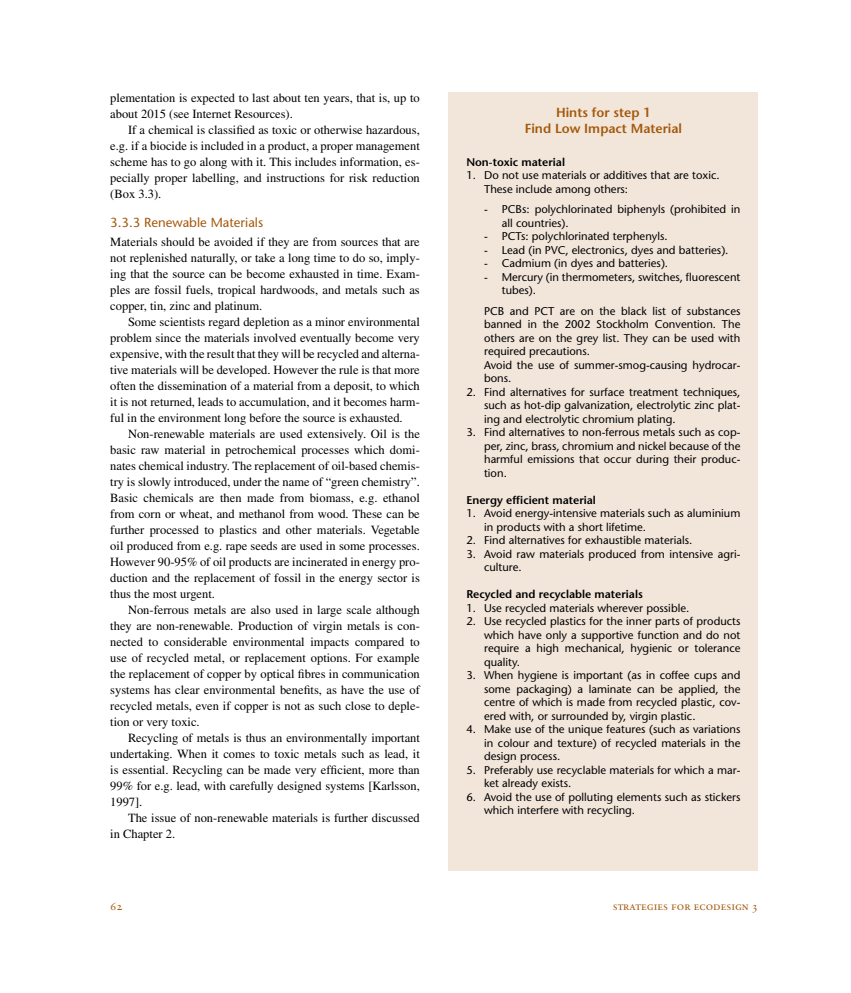
<style>
.page{position:relative;width:851px;height:993px;background:#fff}
.page>*{position:absolute;margin:0;border:0;box-sizing:border-box;transform-origin:0 0}
.t1{font:600 13.12px/16px "Stone Sans";color:#a5590c;text-align:center}
.t2{font:13.12px "Stone Sans";color:#a5590c}
.t3{font:12.5px/16px "Times";color:#000;text-align:justify}
.t4{font:11.25px/13.5px "Stone Sans";color:#000}
.t5{font:600 11.25px "Stone Sans";color:#000}
.t6{font:11.25px "Sabon Roman SC";color:#a5590c}
</style>
<div class="page">
<div style="left:448px;top:92px;width:310px;height:778px;background:#f2e6db"></div>
<p class="t3" style="left:110px;top:89px;width:311px">plementation is expected to last about ten years, that is, up to about 2015 (see Internet Resources).</p>
<p class="t3" style="left:110px;top:121px;width:311px;text-indent:18px">If a chemical is classified as toxic or otherwise hazardous, e.g. if a biocide is included in a product, a proper management scheme has to go along with it. This includes information, es&shy;pecially proper labelling, and instructions for risk reduction (Box 3.3).</p>
<p class="t2" style="left:110px;top:215px;width:154px">3.3.3 Renewable Materials</p>
<p class="t3" style="left:110px;top:233px;width:311px">Materials should be avoided if they are from sources that are not replenished naturally, or take a long time to do so, imply&shy;ing that the source can be become exhausted in time. Exam&shy;ples are fossil fuels, tropical hardwoods, and metals such as copper, tin, zinc and platinum.</p>
<p class="t3" style="left:110px;top:313px;width:311px;text-indent:18px">Some scientists regard depletion as a minor environmental problem since the materials involved eventually become very expensive, with the result that they will be recycled and alterna&shy;tive materials will be developed. However the rule is that more often the dissemination of a material from a deposit, to which it is not returned, leads to accumulation, and it becomes harm&shy;ful in the environment long before the source is exhausted.</p>
<p class="t3" style="left:110px;top:425px;width:311px;text-indent:18px">Non-renewable materials are used extensively. Oil is the basic raw material in petrochemical processes which domi&shy;nates chemical industry. The replacement of oil-based chemis&shy;try is slowly introduced, under the name of “green chemistry”.<br>Basic chemicals are then made from biomass, e.g. ethanol from corn or wheat, and methanol from wood. These can be further processed to plastics and other materials. Vegetable oil produced from e.g. rape seeds are used in some processes.<br>However 90-95% of oil products are incinerated in energy pro&shy;duction and the replacement of fossil in the energy sector is thus the most urgent.</p>
<p class="t3" style="left:110px;top:601px;width:311px;text-indent:18px">Non-ferrous metals are also used in large scale although they are non-renewable. Production of virgin metals is con&shy;nected to considerable environmental impacts compared to use of recycled metal, or replacement options. For example the replacement of copper by optical fibres in communication systems has clear environmental benefits, as have the use of recycled metals, even if copper is not as such close to deple&shy;tion or very toxic.</p>
<p class="t3" style="left:110px;top:729px;width:311px;text-indent:18px">Recycling of metals is thus an environmentally important undertaking. When it comes to toxic metals such as lead, it is essential. Recycling can be made very efficient, more than 99% for e.g. lead, with carefully designed systems [Karlsson, 1997].</p>
<p class="t3" style="left:110px;top:809px;width:311px;text-indent:18px">The issue of non-renewable materials is further discussed in Chapter 2.</p>
<p class="t1" style="left:524px;top:104px;width:159px">Hints for step 1<br>Find Low Impact Material</p>
<p class="t5" style="left:466px;top:155px;width:100px">Non-toxic material</p>
<p class="t4" style="left:484px;top:169px;width:237px;text-indent:-18px">1. Do not use materials or additives that are toxic.<br>These include among others:</p>
<p class="t4" style="left:501px;top:202px;width:240px;text-indent:-18px">- PCBs: polychlorinated biphenyls (prohibited in all countries).</p>
<p class="t4" style="left:484px;top:229px;width:185px">- PCTs: polychlorinated terphenyls.</p>
<p class="t4" style="left:484px;top:243px;width:246px">- Lead (in PVC, electronics, dyes and batteries).</p>
<p class="t4" style="left:484px;top:256px;width:185px">- Cadmium (in dyes and batteries).</p>
<p class="t4" style="left:501px;top:270px;width:240px;text-indent:-18px">- Mercury (in thermometers, switches, fluorescent tubes).</p>
<p class="t4" style="left:484px;top:304px;width:258px">PCB and PCT are on the black list of substances banned in the 2002 Stockholm Convention. The others are on the grey list. They can be used with required precautions.<br>Avoid the use of summer-smog-causing hydrocar&shy;bons.</p>
<p class="t4" style="left:484px;top:385px;width:258px;text-align:justify;text-indent:-18px">2. Find alternatives for surface treatment techniques, such as hot-dip galvanization, electrolytic zinc plat&shy;ing and electrolytic chromium plating.</p>
<p class="t4" style="left:484px;top:425px;width:258px;text-align:justify;text-indent:-18px">3. Find alternatives to non-ferrous metals such as cop&shy;per, zinc, brass, chromium and nickel because of the harmful emissions that occur during their produc&shy;tion.</p>
<p class="t5" style="left:466px;top:493px;width:131px">Energy efficient material</p>
<p class="t4" style="left:484px;top:506px;width:258px;text-indent:-18px">1. Avoid energy-intensive materials such as aluminium in products with a short lifetime.</p>
<p class="t4" style="left:466px;top:533px;width:227px">2. Find alternatives for exhaustible materials.</p>
<p class="t4" style="left:484px;top:547px;width:258px;text-indent:-18px">3. Avoid raw materials produced from intensive agri&shy;culture.</p>
<p class="t5" style="left:466px;top:587px;width:178px">Recycled and recyclable materials</p>
<p class="t4" style="left:466px;top:601px;width:224px">1. Use recycled materials wherever possible.</p>
<p class="t4" style="left:484px;top:614px;width:258px;text-align:justify;text-indent:-18px">2. Use recycled plastics for the inner parts of products which have only a supportive function and do not require a high mechanical, hygienic or tolerance quality.</p>
<p class="t4" style="left:484px;top:668px;width:258px;text-align:justify;text-indent:-18px">3. When hygiene is important (as in coffee cups and some packaging) a laminate can be applied, the centre of which is made from recycled plastic, cov&shy;ered with, or surrounded by, virgin plastic.</p>
<p class="t4" style="left:484px;top:722px;width:258px;text-align:justify;text-indent:-18px">4. Make use of the unique features (such as variations in colour and texture) of recycled materials in the design process.</p>
<p class="t4" style="left:484px;top:763px;width:258px;text-indent:-18px">5. Preferably use recyclable materials for which a mar&shy;ket already exists.</p>
<p class="t4" style="left:484px;top:790px;width:258px;text-indent:-18px">6. Avoid the use of polluting elements such as stickers which interfere with recycling.</p>
<p class="t6" style="left:110px;top:899px;width:14px">62</p>
<p class="t6" style="left:612px;top:899px;width:147px">strategies for ecodesign 3</p>
</div>
